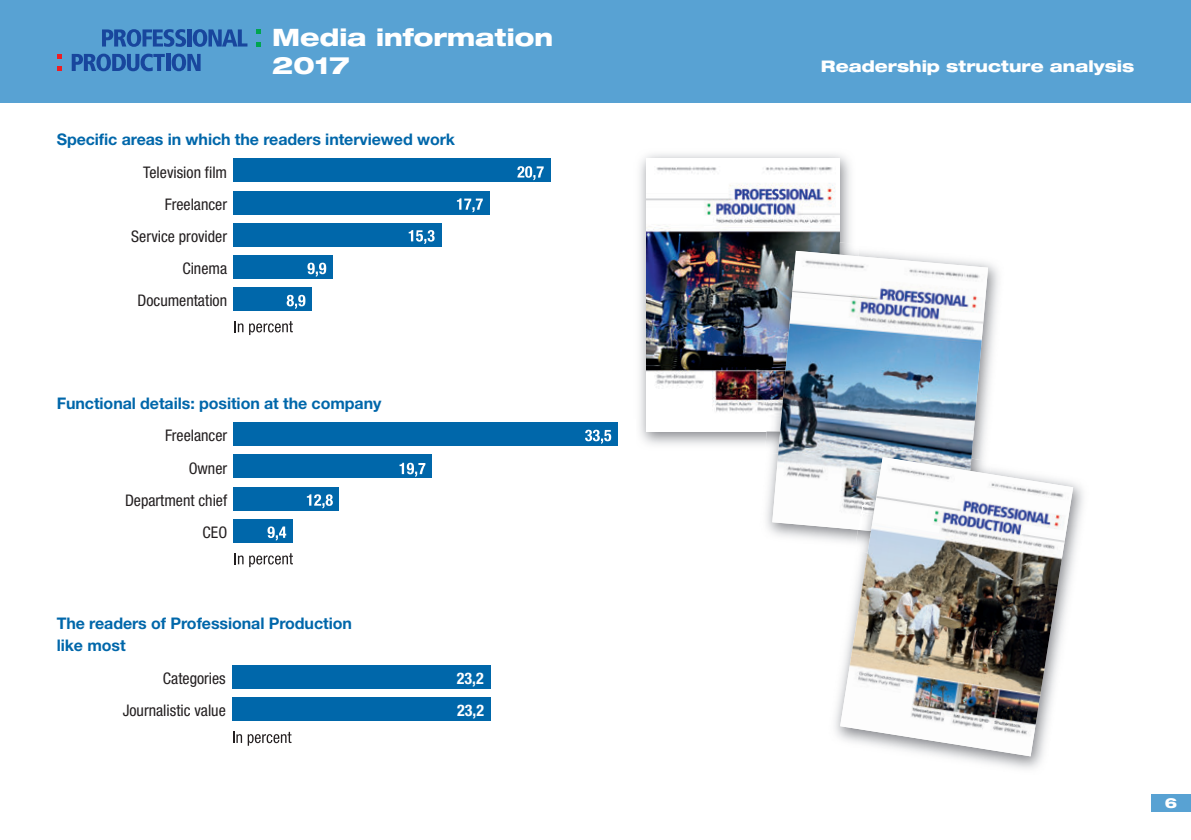
<style>
.page{position:relative;width:1191px;height:840px;background:#fff}
.page>*{position:absolute;margin:0;border:0;box-sizing:border-box;transform-origin:0 0}
.t1{font:800 expanded 24px/28px "Helvetica Neue";color:#fff}
.t2{font:700 16px/22px "Helvetica Neue";letter-spacing:-.005em;color:#0067aa}
.t3{font:condensed 16px "Helvetica Neue";color:#231f20}
.t4{font:800 expanded 16px "Helvetica Neue";color:#fff}
.t5{font:700 condensed 16px "Helvetica Neue";color:#fff}
.t6{font:800 expanded 14px "Helvetica Neue";color:#fff}
</style>
<div class="page">
<div style="left:1151px;top:794px;width:40px;height:17px;background:#58a2d3"></div>
<div style="left:0;top:0;width:1191px;height:102px;background:#58a2d3"></div>
<div style="left:233px;top:287px;width:79px;height:23px;background:#0067aa"></div>
<div style="left:233px;top:255px;width:99px;height:23px;background:#0067aa"></div>
<div style="left:233px;top:223px;width:209px;height:23px;background:#0067aa"></div>
<div style="left:233px;top:191px;width:257px;height:23px;background:#0067aa"></div>
<div style="left:233px;top:159px;width:318px;height:23px;background:#0067aa"></div>
<svg style="left:235px;top:321px;width:8px;height:11px"></svg>
<svg style="left:249px;top:321px;width:44px;height:14px"></svg>
<svg style="left:287px;top:295px;width:18px;height:13px"></svg>
<svg style="left:307px;top:262px;width:19px;height:14px"></svg>
<svg style="left:457px;top:198px;width:26px;height:14px"></svg>
<svg style="left:409px;top:230px;width:25px;height:14px"></svg>
<svg style="left:517px;top:166px;width:26px;height:14px"></svg>
<div style="left:233px;top:519px;width:60px;height:23px;background:#0067aa"></div>
<div style="left:233px;top:486px;width:106px;height:24px;background:#0067aa"></div>
<div style="left:233px;top:454px;width:199px;height:23px;background:#0067aa"></div>
<div style="left:233px;top:422px;width:384px;height:23px;background:#0067aa"></div>
<svg style="left:235px;top:553px;width:8px;height:11px"></svg>
<svg style="left:249px;top:553px;width:44px;height:13px"></svg>
<svg style="left:585px;top:429px;width:26px;height:14px"></svg>
<svg style="left:307px;top:494px;width:26px;height:14px"></svg>
<svg style="left:267px;top:526px;width:19px;height:14px"></svg>
<svg style="left:399px;top:462px;width:26px;height:14px"></svg>
<div style="left:232px;top:697px;width:259px;height:23px;background:#0067aa"></div>
<div style="left:232px;top:665px;width:259px;height:23px;background:#0067aa"></div>
<svg style="left:233px;top:731px;width:9px;height:11px"></svg>
<svg style="left:248px;top:731px;width:43px;height:14px"></svg>
<img style="left:639px;top:154px;width:212px;height:291px">
<img style="left:646px;top:159px;width:193px;height:272px">
<img style="left:757px;top:244px;width:242px;height:296px">
<img style="left:765px;top:242px;width:94px;height:211px">
<img style="left:766px;top:237px;width:73px;height:194px">
<img style="left:772px;top:251px;width:216px;height:287px">
<img style="left:824px;top:461px;width:259px;height:308px">
<img style="left:858px;top:442px;width:113px;height:15px">
<img style="left:840px;top:457px;width:233px;height:299px">
<svg style="left:256px;top:29px;width:4px;height:5px"></svg>
<svg style="left:256px;top:42px;width:4px;height:5px"></svg>
<svg style="left:57px;top:67px;width:4px;height:4px"></svg>
<svg style="left:57px;top:54px;width:4px;height:4px"></svg>
<svg style="left:102px;top:29px;width:84px;height:18px"></svg>
<hr style="left:187px;top:29px;width:4px;height:17px;background:#18469d">
<svg style="left:193px;top:29px;width:54px;height:18px"></svg>
<svg style="left:72px;top:54px;width:93px;height:17px"></svg>
<hr style="left:166px;top:54px;width:4px;height:17px;background:#18469d">
<svg style="left:172px;top:54px;width:29px;height:17px"></svg>
<h1 class="t1" style="left:272px;top:23px;width:282px">Media information<br>2017</h1>
<p class="t2" style="left:57px;top:129px;width:400px">Specific areas in which the readers interviewed work</p>
<p class="t3" style="left:143px;top:166px;width:85px">Television film</p>
<p class="t3" style="left:165px;top:198px;width:64px">Freelancer</p>
<p class="t3" style="left:131px;top:230px;width:97px">Service provider</p>
<p class="t3" style="left:182px;top:262px;width:46px">Cinema</p>
<p class="t3" style="left:137px;top:294px;width:91px">Documentation</p>
<p class="t2" style="left:57px;top:393px;width:326px">Functional details: position at the company</p>
<p class="t3" style="left:165px;top:429px;width:64px">Freelancer</p>
<p class="t3" style="left:189px;top:462px;width:40px">Owner</p>
<p class="t3" style="left:125px;top:494px;width:104px">Department chief</p>
<p class="t3" style="left:203px;top:526px;width:26px">CEO</p>
<p class="t2" style="left:57px;top:613px;width:297px">The readers of Professional Production like most</p>
<p class="t3" style="left:163px;top:672px;width:64px">Categories</p>
<p class="t5" style="left:457px;top:672px;width:28px">23,2</p>
<p class="t3" style="left:123px;top:704px;width:105px">Journalistic value</p>
<p class="t5" style="left:457px;top:704px;width:28px">23,2</p>
<p class="t4" style="left:821px;top:56px;width:315px">Readership structure analysis</p>
<p class="t6" style="left:1164px;top:793px;width:14px">6</p>
</div>
